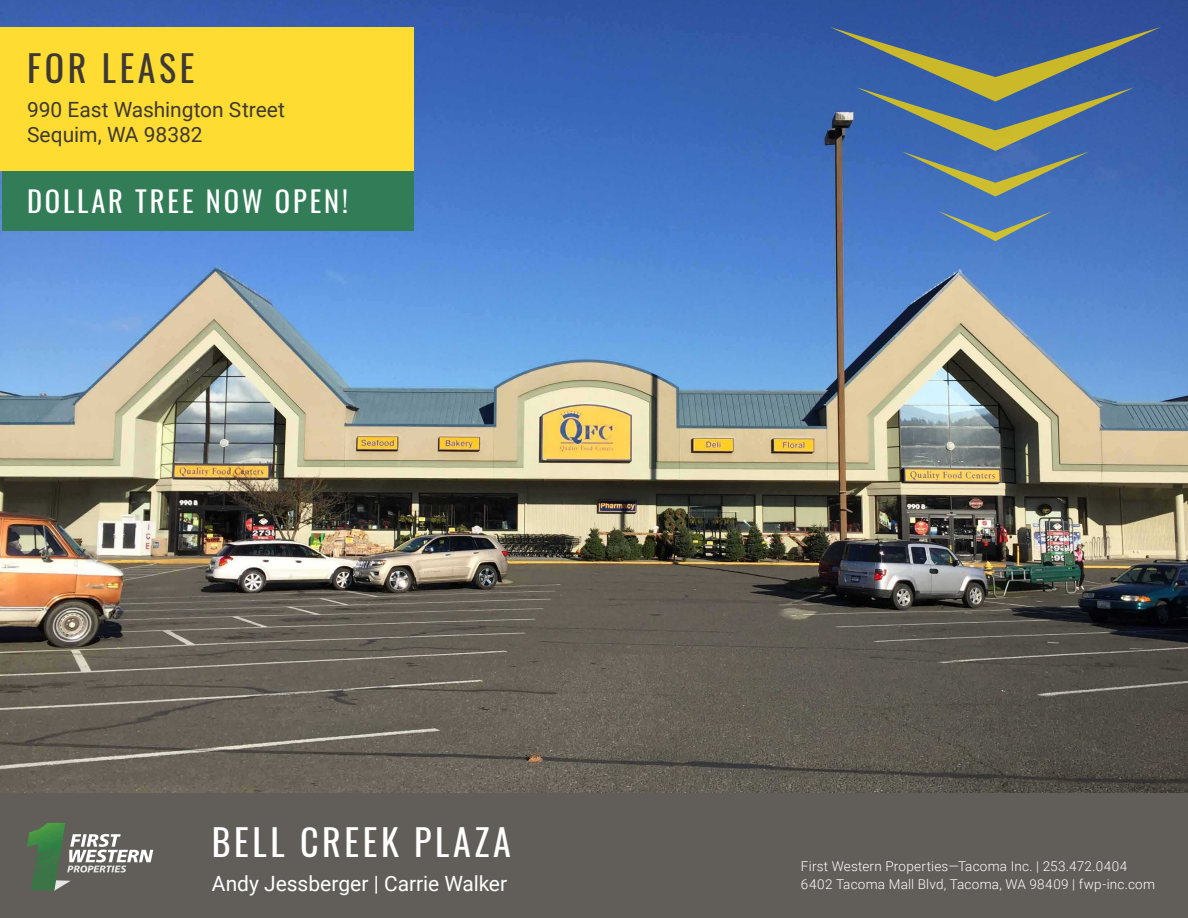
<style>
.page{position:relative;width:1188px;height:918px;background:#fff}
.page>*{position:absolute;margin:0;border:0;box-sizing:border-box;transform-origin:0 0}
.t1{font:36px "Oswald";letter-spacing:.1em;color:#fff}
.t2{font:36px "Oswald";letter-spacing:.1em;color:#3e3935}
.t3{font:28.5px "Oswald";letter-spacing:.1em;color:#fff}
.t4{font:21px/25.2px "Roboto";color:#3e3935}
.t5{font:21px "Roboto";color:#fff}
.t6{font:300 13.5px/18px "Roboto";letter-spacing:.02em;color:#fff}
</style>
<div class="page">
<img style="left:0;top:0;width:1188px;height:793px">
<div style="left:2px;top:171px;width:412px;height:60px;background:#327c58"></div>
<div style="left:0;top:27px;width:414px;height:144px;background:#ffdc32"></div>
<div style="left:0;top:793px;width:1188px;height:125px;background:#615d59"></div>
<svg style="left:830px;top:27px;width:331px;height:170px;background:#4e6e98"></svg>
<svg style="left:938px;top:211px;width:115px;height:30px;background:#5a82af"></svg>
<svg style="left:65px;top:880px;width:6px;height:4px"></svg>
<svg style="left:67px;top:834px;width:86px;height:39px"></svg>
<img style="left:27px;top:823px;width:38px;height:68px">
<h1 class="t2" style="left:27px;top:36px;width:169px">FOR LEASE</h1>
<h3 class="t4" style="left:27px;top:96px;width:259px">990 East Washington Street<br>Sequim, WA 98382</h3>
<h2 class="t3" style="left:27px;top:176px;width:322px">DOLLAR TREE NOW OPEN!</h2>
<h1 class="t1" style="left:212px;top:811px;width:300px">BELL CREEK PLAZA</h1>
<h3 class="t5" style="left:212px;top:869px;width:297px">Andy Jessberger | Carrie Walker</h3>
<p class="t6" style="left:801px;top:857px;width:356px">First Western Properties—Tacoma Inc. | 253.472.0404<br>6402 Tacoma Mall Blvd, Tacoma, WA 98409 | fwp-inc.com</p>
</div>
